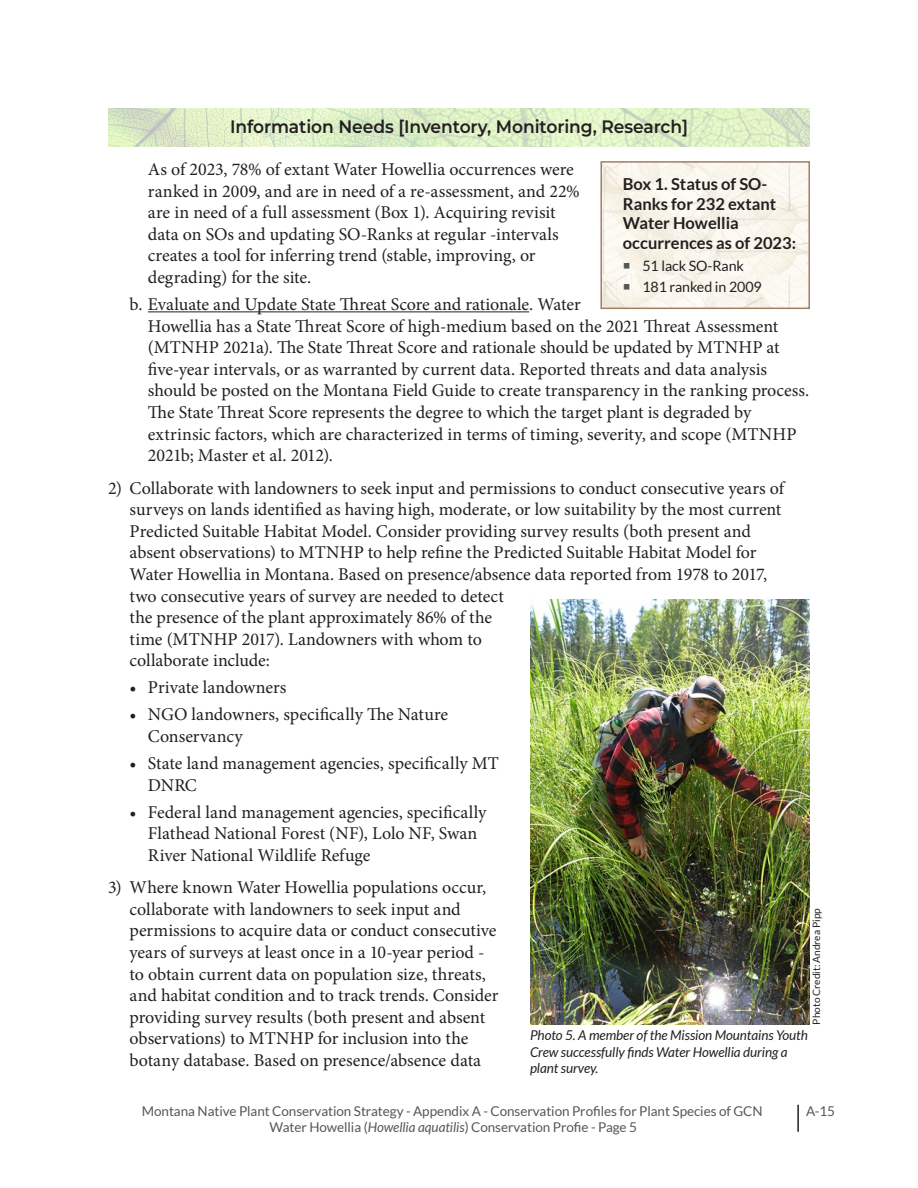
<style>
.page{position:relative;width:918px;height:1188px;background:#fff}
.page>*{position:absolute;margin:0;border:0;box-sizing:border-box;transform-origin:0 0}
.t1{font:18px/21.6px "Minion Pro";letter-spacing:-.005em;color:#231f20}
.t2{font:600 18px "Montserrat";letter-spacing:-.005em;color:#231f20;scale:.95 1}
.t3{font:700 16.5px/19.5px "Lato";color:#231f20}
.t4{font:14.25px/20.4px "Lato";letter-spacing:-.005em;color:#231f20}
.t5{font:13.5px "Lato";letter-spacing:-.005em;color:#545858}
.t6{font:italic 13.5px/16.2px "Lato";letter-spacing:-.005em;color:#231f20}
.t7{font:10.2px "Lato";color:#231f20}
.s1{font-style:italic}
</style>
<div class="page">
<hr style="left:797px;top:1105px;width:2px;height:27px;background:#231f20">
<hr style="left:148px;top:311px;width:381px;height:1px;background:#231f20">
<img style="left:108px;top:108px;width:702px;height:39px">
<img style="left:530px;top:600px;width:280px;height:425px">
<img style="left:603px;top:164px;width:204px;height:142px">
<div style="left:600px;top:161px;width:210px;height:148px;border:2px solid #a27e65"></div>
<svg style="left:624px;top:263px;width:6px;height:6px"></svg>
<svg style="left:624px;top:284px;width:6px;height:5px"></svg>
<p class="t2" style="left:230px;top:114px;width:484px">Information Needs [Inventory, Monitoring, Research]</p>
<p class="t1" style="left:148px;top:159px;width:433px">As of 2023, 78% of extant Water Howellia occurrences were ranked in 2009, and are in need of a re-assessment, and 22% are in need of a full assessment (Box 1). Acquiring revisit data on SOs and updating SO-Ranks at regular -intervals creates a tool for inferring trend (stable, improving, or degrading) for the site.</p>
<p class="t1" style="left:148px;top:294px;width:663px;text-indent:-18px">b. Evaluate and Update State Threat Score and rationale. Water<br>Howellia has a State Threat Score of high-medium based on the 2021 Threat Assessment (MTNHP 2021a). The State Threat Score and rationale should be updated by MTNHP at five-year intervals, or as warranted by current data. Reported threats and data analysis should be posted on the Montana Field Guide to create transparency in the ranking process.<br>The State Threat Score represents the degree to which the target plant is degraded by extrinsic factors, which are characterized in terms of timing, severity, and scope (MTNHP 2021b; Master et al. 2012).</p>
<p class="t1" style="left:130px;top:477px;width:656px;text-indent:-22px">2) Collaborate with landowners to seek input and permissions to conduct consecutive years of surveys on lands identified as having high, moderate, or low suitability by the most current Predicted Suitable Habitat Model. Consider providing survey results (both present and absent observations) to MTNHP to help refine the Predicted Suitable Habitat Model for Water Howellia in Montana. Based on presence/absence data reported from 1978 to 2017, two consecutive years of survey are needed to detect<br>the presence of the plant approximately 86% of the<br>time (MTNHP 2017). Landowners with whom to<br>collaborate include:</p>
<p class="t1" style="left:130px;top:677px;width:158px">• Private landowners</p>
<p class="t1" style="left:148px;top:704px;width:302px;text-indent:-18px">• NGO landowners, specifically The Nature<br>Conservancy</p>
<p class="t1" style="left:148px;top:753px;width:353px;text-indent:-18px">• State land management agencies, specifically MT<br>DNRC</p>
<p class="t1" style="left:148px;top:801px;width:340px;text-indent:-18px">• Federal land management agencies, specifically<br>Flathead National Forest (NF), Lolo NF, Swan<br>River National Wildlife Refuge</p>
<p class="t1" style="left:130px;top:877px;width:370px;text-indent:-22px">3) Where known Water Howellia populations occur, collaborate with landowners to seek input and permissions to acquire data or conduct consecutive years of surveys at least once in a 10-year period - to obtain current data on population size, threats, and habitat condition and to track trends. Consider providing survey results (both present and absent observations) to MTNHP for inclusion into the botany database. Based on presence/absence data</p>
<p class="t3" style="left:623px;top:174px;width:175px">Box 1. Status of SO-<br>Ranks for 232 extant<br>Water Howellia occurrences as of 2023:</p>
<p class="t4" style="left:642px;top:256px;width:121px">51 lack SO-Rank<br>181 ranked in 2009</p>
<p class="t7" style="left:811px;top:1025px;width:118px;rotate:-90deg">Photo Credit: Andrea Pipp</p>
<p class="t6" style="left:530px;top:1028px;width:279px">Photo 5. A member of the Mission Mountains Youth<br>Crew successfully finds Water Howellia during a plant survey.</p>
<p class="t5" style="left:142px;top:1103px;width:622px">Montana Native Plant Conservation Strategy - Appendix A - Conservation Profiles for Plant Species of GCN</p>
<p class="t5" style="left:806px;top:1103px;width:30px">A-15</p>
<p class="t5" style="left:270px;top:1120px;width:369px">Water Howellia (<span class="s1">Howellia aquatilis</span>) Conservation Profie - Page 5</p>
</div>
